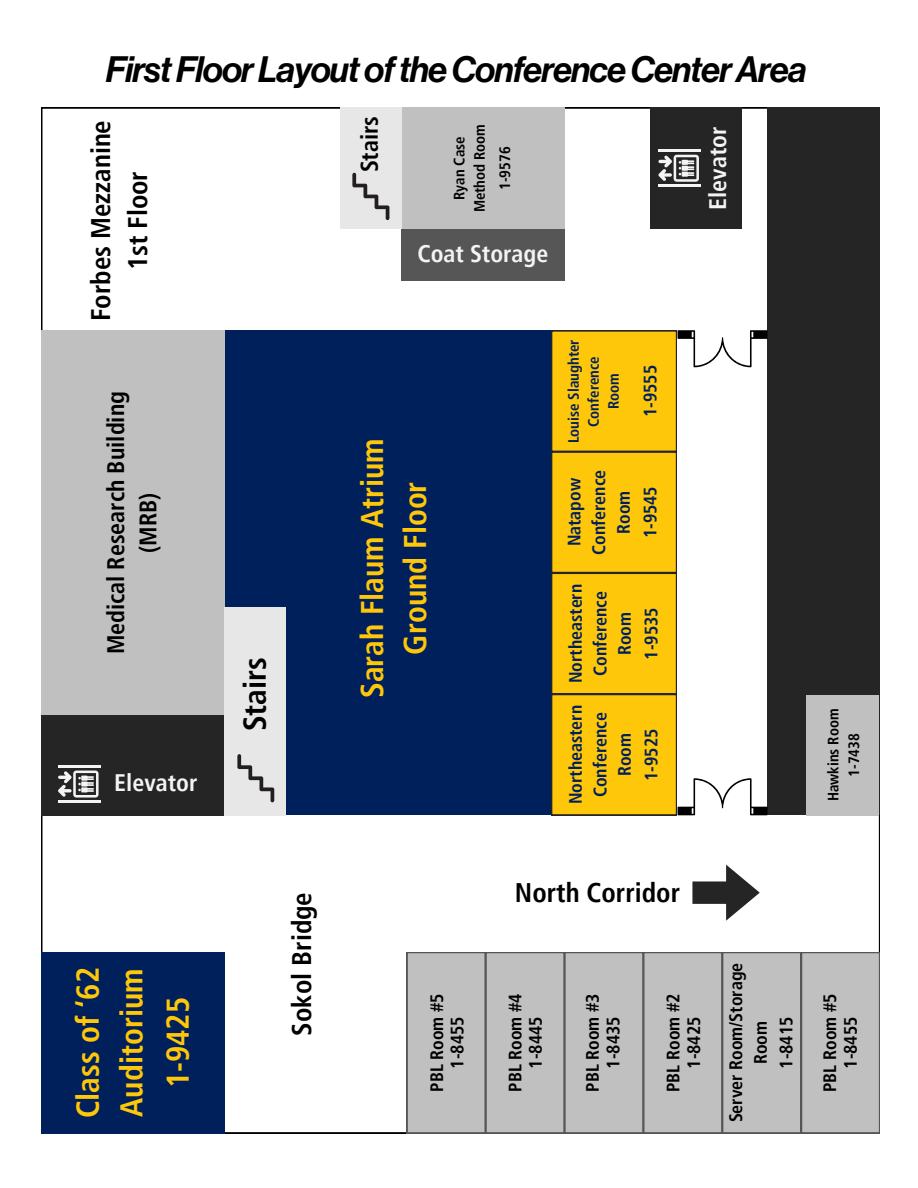
<style>
.page{position:relative;width:918px;height:1188px;background:#fff}
.page>*{position:absolute;margin:0;border:0;box-sizing:border-box;transform-origin:0 0}
.t1{font:italic 500 36px "Neue Haas Display";letter-spacing:-.025em;color:#000}
.t2{font:700 condensed 31.35px/43.7px "Frutiger LT Pro";color:#ffc70a}
.t3{font:700 condensed 31.35px "Frutiger LT Pro";color:#000}
.t4{font:700 condensed 26.85px/36.9px "Frutiger LT Pro";color:#000;text-align:center}
.t5{font:700 condensed 23.85px/32.4px "Frutiger LT Pro";color:#000;text-align:center}
.t6{font:700 condensed 23.85px "Frutiger LT Pro";color:#f4f4f4}
.t7{font:700 condensed 17.85px/24.6px "Frutiger LT Pro";color:#000;text-align:center}
.t8{font:700 condensed 17.85px/24.6px "Frutiger LT Pro";color:#00205b;text-align:center}
.t9{font:700 condensed 14.85px/20.1px "Frutiger LT Pro";color:#000;text-align:center}
.t10{font:700 condensed 14.85px/20.1px "Frutiger LT Pro";color:#00205b;text-align:center}
</style>
<div class="page">
<div style="left:41px;top:952px;width:184px;height:181px;background:#00205b"></div>
<div style="left:41px;top:331px;width:636px;height:484px;background:#00205b"></div>
<div style="left:768px;top:108px;width:112px;height:707px;background:#252525"></div>
<div style="left:41px;top:331px;width:184px;height:384px;background:#c0c0c0"></div>
<div style="left:407px;top:952px;width:473px;height:181px;background:#c0c0c0"></div>
<div style="left:806px;top:695px;width:72px;height:120px;background:#c0c0c0"></div>
<div style="left:650px;top:108px;width:91px;height:121px;background:#252525"></div>
<div style="left:401px;top:108px;width:164px;height:121px;background:#c0c0c0"></div>
<div style="left:340px;top:108px;width:61px;height:121px;background:#e7e7e7"></div>
<svg style="left:352px;top:173px;width:37px;height:47px"></svg>
<div style="left:401px;top:229px;width:163px;height:51px;background:#565656"></div>
<div style="left:41px;top:715px;width:184px;height:100px;background:#252525"></div>
<hr style="left:658px;top:184px;width:43px;height:3px;background:#f4f4f4">
<hr style="left:658px;top:150px;width:43px;height:2px;background:#f4f4f4">
<svg style="left:658px;top:155px;width:41px;height:27px"></svg>
<hr style="left:58px;top:800px;width:42px;height:3px;background:#f4f4f4">
<hr style="left:58px;top:766px;width:42px;height:2px;background:#f4f4f4">
<svg style="left:58px;top:771px;width:41px;height:27px"></svg>
<div style="left:225px;top:607px;width:61px;height:208px;background:#e7e7e7"></div>
<svg style="left:237px;top:754px;width:37px;height:48px"></svg>
<svg style="left:551px;top:331px;width:217px;height:484px"></svg>
<svg style="left:692px;top:865px;width:68px;height:56px"></svg>
<h1 class="t1" style="left:106px;top:52px;width:702px">FirstFloorLayoutoftheConferenceCenterArea</h1>
<h5 class="t4" style="left:82px;top:321px;width:203px;rotate:-90deg">Forbes Mezzanine<br>1st Floor</h5>
<h5 class="t5" style="left:99px;top:654px;width:265px;rotate:-90deg">Medical Research Building (MRB)</h5>
<h5 class="t6" style="left:114px;top:768px;width:85px">Elevator</h5>
<h4 class="t2" style="left:66px;top:1118px;width:153px;rotate:-90deg">Class of ‘62<br>Auditorium</h4>
<p class="t2" style="left:156px;top:1088px;width:93px;rotate:-90deg">1-9425</p>
<h3 class="t3" style="left:236px;top:731px;width:76px;rotate:-90deg">Stairs</h3>
<h5 class="t4" style="left:283px;top:1036px;width:145px;rotate:-90deg">Sokol Bridge</h5>
<h4 class="t5" style="left:353px;top:172px;width:58px;rotate:-90deg">Stairs</h4>
<p class="t9" style="left:449px;top:212px;width:90px;rotate:-90deg">Ryan Case<br>Method Room</p>
<h5 class="t9" style="left:495px;top:190px;width:45px;rotate:-90deg">1-9576</h5>
<h5 class="t6" style="left:417px;top:239px;width:132px">Coat Storage</h5>
<p class="t2" style="left:350px;top:698px;width:261px;rotate:-90deg">Sarah Flaum Atrium</p>
<p class="t2" style="left:393px;top:655px;width:175px;rotate:-90deg">Ground Floor</p>
<p class="t10" style="left:563px;top:443px;width:105px;rotate:-90deg">Louise Slaughter<br>Conference<br>Room</p>
<h4 class="t8" style="left:562px;top:555px;width:86px;rotate:-90deg">Natapow<br>Conference<br>Room</h4>
<p class="t8" style="left:563px;top:683px;width:101px;rotate:-90deg">Northeastern<br>Conference<br>Room</p>
<h4 class="t8" style="left:563px;top:804px;width:101px;rotate:-90deg">Northeastern<br>Conference<br>Room</h4>
<h2 class="t8" style="left:638px;top:417px;width:54px;rotate:-90deg">1-9555</h2>
<p class="t8" style="left:638px;top:538px;width:54px;rotate:-90deg">1-9545</p>
<p class="t8" style="left:639px;top:660px;width:54px;rotate:-90deg">1-9535</p>
<p class="t8" style="left:639px;top:781px;width:54px;rotate:-90deg">1-9525</p>
<h5 class="t6" style="left:703px;top:210px;width:85px;rotate:-90deg">Elevator</h5>
<h5 class="t4" style="left:515px;top:874px;width:167px">North Corridor</h5>
<h4 class="t9" style="left:823px;top:801px;width:94px;rotate:-90deg">Hawkins Room</h4>
<p class="t9" style="left:844px;top:777px;width:45px;rotate:-90deg">1-7438</p>
<h5 class="t7" style="left:724px;top:1122px;width:161px;rotate:-90deg">Server Room/Storage<br>Room</h5>
<h2 class="t7" style="left:424px;top:1092px;width:100px;rotate:-90deg">PBL Room #5</h2>
<h2 class="t7" style="left:503px;top:1092px;width:100px;rotate:-90deg">PBL Room #4</h2>
<h2 class="t7" style="left:580px;top:1092px;width:100px;rotate:-90deg">PBL Room #3</h2>
<p class="t7" style="left:661px;top:1092px;width:100px;rotate:-90deg">PBL Room #2</p>
<h5 class="t7" style="left:818px;top:1092px;width:100px;rotate:-90deg">PBL Room #5</h5>
<h2 class="t7" style="left:445px;top:1069px;width:54px;rotate:-90deg">1-8455</h2>
<h3 class="t7" style="left:523px;top:1069px;width:54px;rotate:-90deg">1-8445</h3>
<h3 class="t7" style="left:601px;top:1069px;width:54px;rotate:-90deg">1-8435</h3>
<h5 class="t7" style="left:682px;top:1069px;width:54px;rotate:-90deg">1-8425</h5>
<h5 class="t7" style="left:774px;top:1069px;width:54px;rotate:-90deg">1-8415</h5>
<h5 class="t7" style="left:838px;top:1069px;width:54px;rotate:-90deg">1-8455</h5>
</div>
